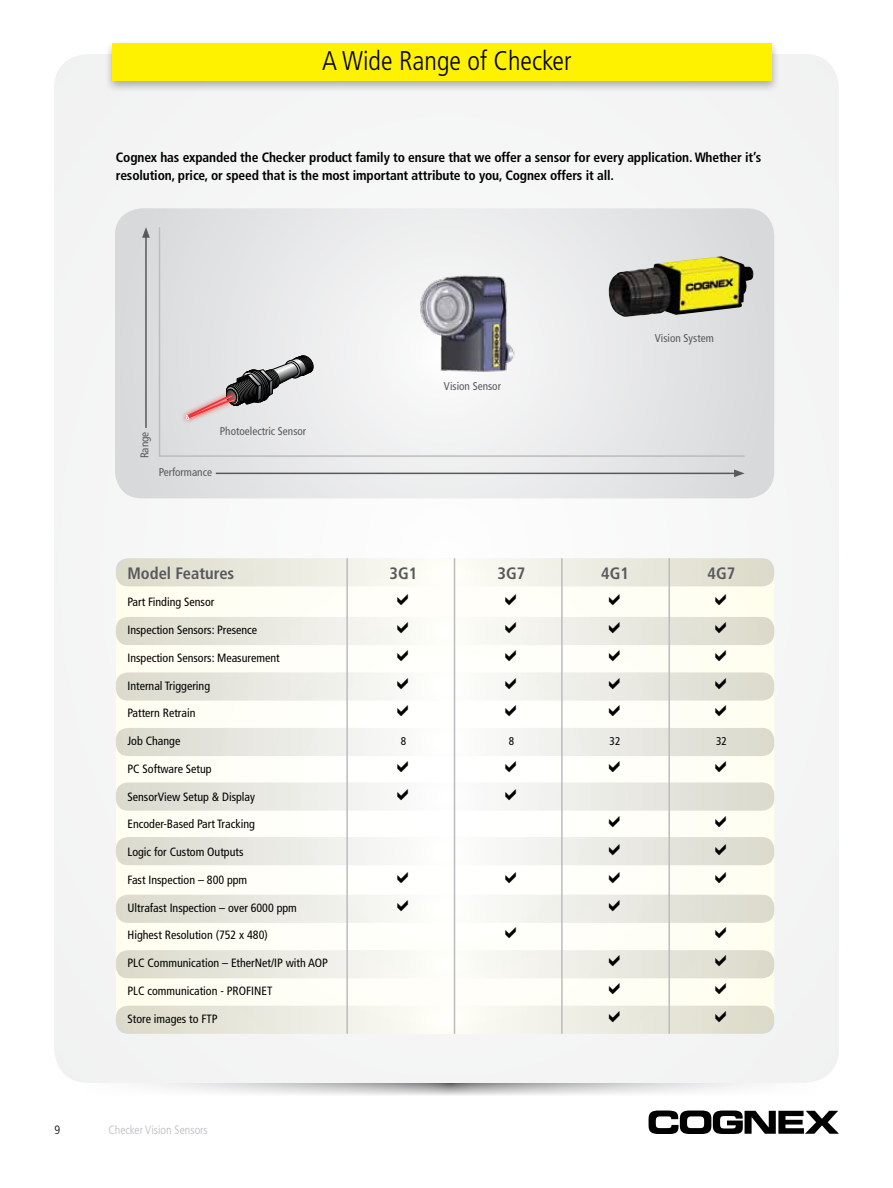
<style>
.page{position:relative;width:893px;height:1188px;background:#fff}
.page>*{position:absolute;margin:0;border:0;box-sizing:border-box;transform-origin:0 0}
.t1{font:300 condensed 27px "Frutiger LT Std";color:#000}
.t2{font:700 condensed 16.5px "Frutiger";color:#58595b}
.t3{font:700 condensed 13.5px/18px "Frutiger";letter-spacing:-.01em;color:#000}
.t4{font:condensed 12px "Frutiger LT Std";color:#000}
.t5{font:300 condensed 12px "Frutiger LT Std";color:#b8babc}
.t6{font:300 condensed 12px "Frutiger LT Std";color:#000}
.t7{font:condensed 11.25px "Frutiger LT Std";color:#58595b}
.t8{font:condensed 11.25px "Frutiger LT Std";color:#000}
</style>
<div class="page">
<div style="left:54px;top:54px;width:785px;height:1029px;background:#f4f5f5;border-radius:34px"></div>
<svg style="left:649px;top:1111px;width:190px;height:23px"></svg>
<svg style="left:115px;top:208px;width:659px;height:290px"></svg>
<div style="left:116px;top:560px;width:658px;height:474px;background:#fffef7"></div>
<svg style="left:146px;top:1083px;width:609px;height:12px"></svg>
<hr style="left:216px;top:473px;width:520px;height:1px;background:#58595b">
<svg style="left:734px;top:470px;width:11px;height:7px"></svg>
<hr style="left:145px;top:235px;width:2px;height:193px;background:#58595b">
<svg style="left:142px;top:227px;width:8px;height:11px"></svg>
<svg style="left:116px;top:558px;width:658px;height:28px"></svg>
<svg style="left:116px;top:617px;width:658px;height:28px"></svg>
<svg style="left:116px;top:672px;width:658px;height:29px"></svg>
<svg style="left:116px;top:728px;width:658px;height:28px"></svg>
<svg style="left:116px;top:782px;width:658px;height:29px"></svg>
<svg style="left:116px;top:837px;width:658px;height:28px"></svg>
<svg style="left:116px;top:895px;width:658px;height:28px"></svg>
<svg style="left:116px;top:1006px;width:658px;height:28px"></svg>
<svg style="left:116px;top:950px;width:658px;height:28px"></svg>
<hr style="left:668px;top:558px;width:2px;height:476px;background:#babcbe">
<hr style="left:454px;top:558px;width:1px;height:476px;background:#babcbe">
<hr style="left:561px;top:558px;width:2px;height:476px;background:#babcbe">
<hr style="left:346px;top:558px;width:2px;height:476px;background:#babcbe">
<svg style="left:158px;top:226px;width:588px;height:232px"></svg>
<div style="left:181px;top:389px;width:58px;height:36px;background:#ed1d24;opacity:.75"></div>
<svg style="left:186px;top:356px;width:128px;height:64px"></svg>
<img style="left:415px;top:272px;width:109px;height:104px">
<div style="left:104px;top:39px;width:676px;height:54px;background:#000;opacity:.3"></div>
<div style="left:113px;top:43px;width:659px;height:38px;background:#fff200"></div>
<img style="left:608px;top:256px;width:146px;height:61px">
<svg style="left:397px;top:594px;width:11px;height:12px"></svg>
<svg style="left:415px;top:606px;width:12px;height:1px"></svg>
<svg style="left:505px;top:594px;width:11px;height:12px"></svg>
<svg style="left:523px;top:606px;width:12px;height:1px"></svg>
<svg style="left:609px;top:594px;width:10px;height:12px"></svg>
<svg style="left:627px;top:606px;width:12px;height:1px"></svg>
<svg style="left:715px;top:594px;width:11px;height:12px"></svg>
<svg style="left:397px;top:622px;width:11px;height:11px"></svg>
<svg style="left:415px;top:634px;width:12px;height:1px"></svg>
<svg style="left:505px;top:622px;width:11px;height:11px"></svg>
<svg style="left:523px;top:634px;width:12px;height:1px"></svg>
<svg style="left:609px;top:622px;width:10px;height:11px"></svg>
<svg style="left:627px;top:634px;width:12px;height:1px"></svg>
<svg style="left:715px;top:622px;width:11px;height:11px"></svg>
<svg style="left:397px;top:650px;width:11px;height:11px"></svg>
<svg style="left:415px;top:662px;width:12px;height:1px"></svg>
<svg style="left:505px;top:650px;width:11px;height:11px"></svg>
<svg style="left:523px;top:662px;width:12px;height:1px"></svg>
<svg style="left:609px;top:650px;width:10px;height:11px"></svg>
<svg style="left:627px;top:662px;width:12px;height:1px"></svg>
<svg style="left:715px;top:650px;width:11px;height:11px"></svg>
<svg style="left:397px;top:677px;width:11px;height:12px"></svg>
<svg style="left:505px;top:677px;width:11px;height:12px"></svg>
<svg style="left:523px;top:690px;width:12px;height:1px"></svg>
<svg style="left:609px;top:677px;width:10px;height:12px"></svg>
<svg style="left:627px;top:690px;width:12px;height:1px"></svg>
<svg style="left:715px;top:677px;width:11px;height:12px"></svg>
<svg style="left:397px;top:705px;width:11px;height:12px"></svg>
<svg style="left:505px;top:705px;width:11px;height:12px"></svg>
<svg style="left:523px;top:717px;width:12px;height:1px"></svg>
<svg style="left:609px;top:705px;width:10px;height:12px"></svg>
<svg style="left:627px;top:717px;width:12px;height:1px"></svg>
<svg style="left:715px;top:705px;width:11px;height:12px"></svg>
<svg style="left:397px;top:761px;width:11px;height:11px"></svg>
<svg style="left:415px;top:773px;width:12px;height:1px"></svg>
<svg style="left:505px;top:761px;width:11px;height:11px"></svg>
<svg style="left:523px;top:773px;width:12px;height:1px"></svg>
<svg style="left:609px;top:761px;width:10px;height:11px"></svg>
<svg style="left:627px;top:773px;width:12px;height:1px"></svg>
<svg style="left:715px;top:761px;width:11px;height:11px"></svg>
<svg style="left:397px;top:788px;width:11px;height:12px"></svg>
<svg style="left:415px;top:801px;width:12px;height:1px"></svg>
<svg style="left:505px;top:788px;width:11px;height:12px"></svg>
<svg style="left:523px;top:801px;width:12px;height:1px"></svg>
<svg style="left:403px;top:828px;width:12px;height:1px"></svg>
<svg style="left:511px;top:828px;width:12px;height:1px"></svg>
<svg style="left:609px;top:816px;width:10px;height:12px"></svg>
<svg style="left:627px;top:828px;width:12px;height:1px"></svg>
<svg style="left:715px;top:816px;width:11px;height:12px"></svg>
<svg style="left:403px;top:856px;width:12px;height:1px"></svg>
<svg style="left:511px;top:856px;width:12px;height:1px"></svg>
<svg style="left:609px;top:844px;width:10px;height:11px"></svg>
<svg style="left:627px;top:856px;width:12px;height:1px"></svg>
<svg style="left:715px;top:844px;width:11px;height:11px"></svg>
<svg style="left:397px;top:872px;width:11px;height:11px"></svg>
<svg style="left:505px;top:872px;width:11px;height:11px"></svg>
<svg style="left:523px;top:884px;width:12px;height:1px"></svg>
<svg style="left:609px;top:872px;width:10px;height:11px"></svg>
<svg style="left:627px;top:884px;width:12px;height:1px"></svg>
<svg style="left:715px;top:872px;width:11px;height:11px"></svg>
<svg style="left:397px;top:899px;width:11px;height:12px"></svg>
<svg style="left:415px;top:912px;width:12px;height:1px"></svg>
<svg style="left:511px;top:912px;width:12px;height:1px"></svg>
<svg style="left:609px;top:899px;width:10px;height:12px"></svg>
<svg style="left:403px;top:939px;width:12px;height:1px"></svg>
<svg style="left:505px;top:927px;width:11px;height:12px"></svg>
<svg style="left:523px;top:939px;width:12px;height:1px"></svg>
<svg style="left:615px;top:939px;width:12px;height:1px"></svg>
<svg style="left:715px;top:927px;width:11px;height:12px"></svg>
<svg style="left:403px;top:967px;width:12px;height:1px"></svg>
<svg style="left:511px;top:967px;width:12px;height:1px"></svg>
<svg style="left:609px;top:955px;width:10px;height:11px"></svg>
<svg style="left:627px;top:967px;width:12px;height:1px"></svg>
<svg style="left:715px;top:955px;width:11px;height:11px"></svg>
<svg style="left:403px;top:995px;width:12px;height:1px"></svg>
<svg style="left:511px;top:995px;width:12px;height:1px"></svg>
<svg style="left:609px;top:983px;width:10px;height:11px"></svg>
<svg style="left:627px;top:995px;width:12px;height:1px"></svg>
<svg style="left:715px;top:983px;width:11px;height:11px"></svg>
<svg style="left:403px;top:1023px;width:12px;height:1px"></svg>
<svg style="left:511px;top:1023px;width:12px;height:1px"></svg>
<svg style="left:609px;top:1010px;width:10px;height:12px"></svg>
<svg style="left:627px;top:1023px;width:12px;height:1px"></svg>
<svg style="left:715px;top:1010px;width:11px;height:12px"></svg>
<h1 class="t1" style="left:322px;top:46px;width:251px">A Wide Range of Checker</h1>
<p class="t3" style="left:116px;top:148px;width:647px">Cognex has expanded the Checker product family to ensure that we offer a sensor for every application. Whether it’s resolution, price, or speed that is the most important attribute to you, Cognex offers it all.</p>
<p class="t7" style="left:138px;top:458px;width:28px;rotate:-90deg">Range</p>
<p class="t7" style="left:159px;top:465px;width:55px">Performance</p>
<p class="t7" style="left:220px;top:424px;width:88px">Photoelectric Sensor</p>
<p class="t7" style="left:444px;top:380px;width:59px">Vision Sensor</p>
<p class="t7" style="left:655px;top:332px;width:60px">Vision System</p>
<h2 class="t2" style="left:127px;top:563px;width:108px">Model Features</h2>
<h2 class="t2" style="left:390px;top:563px;width:29px">3G1</h2>
<h2 class="t2" style="left:498px;top:563px;width:29px">3G7</h2>
<h2 class="t2" style="left:601px;top:563px;width:29px">4G1</h2>
<h2 class="t2" style="left:708px;top:563px;width:29px">4G7</h2>
<p class="t4" style="left:127px;top:595px;width:88px">Part Finding Sensor</p>
<p class="t4" style="left:127px;top:623px;width:131px">Inspection Sensors: Presence</p>
<p class="t4" style="left:127px;top:651px;width:154px">Inspection Sensors: Measurement</p>
<p class="t4" style="left:127px;top:678px;width:84px">Internal Triggering</p>
<p class="t4" style="left:127px;top:706px;width:69px">Pattern Retrain</p>
<p class="t4" style="left:127px;top:734px;width:54px">Job Change</p>
<p class="t8" style="left:401px;top:735px;width:7px">8</p>
<p class="t8" style="left:509px;top:735px;width:7px">8</p>
<p class="t8" style="left:610px;top:735px;width:12px">32</p>
<p class="t8" style="left:716px;top:735px;width:12px">32</p>
<p class="t4" style="left:127px;top:762px;width:86px">PC Software Setup</p>
<p class="t4" style="left:127px;top:789px;width:129px">SensorView Setup &amp; Display</p>
<p class="t4" style="left:127px;top:817px;width:129px">Encoder-Based Part Tracking</p>
<p class="t4" style="left:127px;top:845px;width:117px">Logic for Custom Outputs</p>
<p class="t4" style="left:127px;top:873px;width:121px">Fast Inspection – 800 ppm</p>
<p class="t4" style="left:127px;top:900px;width:171px">Ultrafast Inspection – over 6000 ppm</p>
<p class="t4" style="left:127px;top:928px;width:142px">Highest Resolution (752 x 480)</p>
<p class="t4" style="left:127px;top:956px;width:202px">PLC Communication – EtherNet/IP with AOP</p>
<p class="t4" style="left:127px;top:984px;width:146px">PLC communication - PROFINET</p>
<p class="t4" style="left:127px;top:1011px;width:92px">Store images to FTP</p>
<p class="t6" style="left:54px;top:1123px;width:7px">9</p>
<p class="t5" style="left:108px;top:1123px;width:101px">Checker Vision Sensors</p>
</div>
